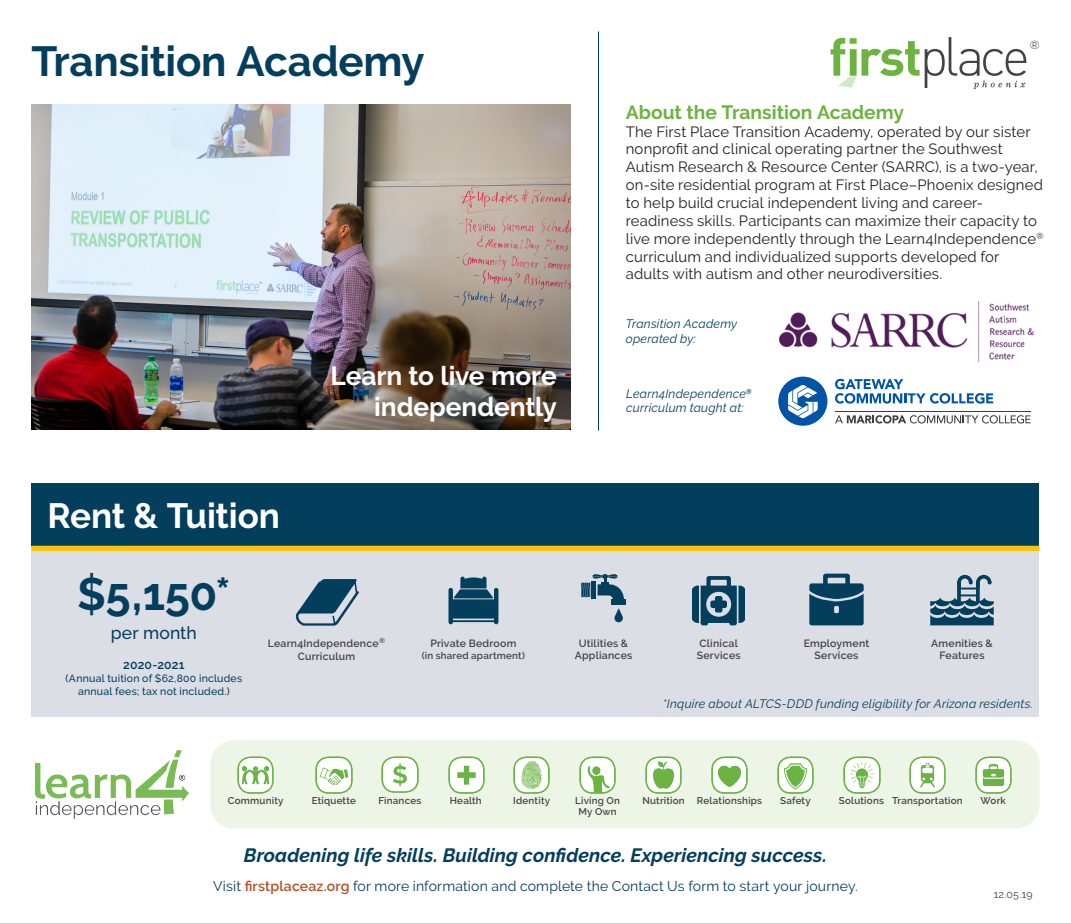
<style>
.page{position:relative;width:1071px;height:924px;background:#fff}
.page>*{position:absolute;margin:0;border:0;box-sizing:border-box;transform-origin:0 0}
.t1{font:700 45.5px "Raleway";color:#033e5d}
.t2{font:700 42px "Raleway";letter-spacing:-.005em;color:#033e5d}
.t3{font:700 35px "Raleway";letter-spacing:-.01em;color:#fff}
.t4{font:700 26.25px/31.5px "Raleway";letter-spacing:-.005em;color:#fff;text-align:right}
.t5{font:italic 700 19.25px "Raleway";letter-spacing:.005em;color:#033e5d}
.TourGreen{font:700 19.25px "Raleway";color:#6cb43f}
.t6{font:500 17.5px "Raleway";letter-spacing:.005em;color:#033e5d}
.TourBody{font:14.88px/17.8px "Raleway";letter-spacing:.01em;color:#231f20}
.t7{font:14px "Raleway";letter-spacing:.015em;color:#033e5d}
.t8{font:italic 12.25px "Raleway";letter-spacing:.02em;color:#033e5d}
.t9{font:600 12.25px "Raleway";letter-spacing:.005em;color:#033e5d}
.t10{font:11.55px "Raleway";color:#434343}
.List3{font:600 10.5px/12.6px "Raleway";letter-spacing:.025em;color:#434343;text-align:center}
.t11{font:500 10.5px/12.6px "Raleway";letter-spacing:.02em;color:#033e5d;text-align:center}
.List5{font:10.5px "Raleway";color:#434343}
.List4{font:600 9.8px "Raleway";letter-spacing:.025em;color:#434343}
.s1{font-weight:600;color:#b34d25}
</style>
<div class="page">
<hr style="left:0;top:923px;width:1071px;height:1px;background:#cac6c6">
<div style="left:210px;top:740px;width:830px;height:88px;background:#edf5e6;border-radius:24px"></div>
<div style="left:32px;top:484px;width:1008px;height:232px;background:#dcdee5"></div>
<div style="left:32px;top:484px;width:1008px;height:62px;background:#033e5d"></div>
<div style="left:32px;top:546px;width:1008px;height:5px;background:#fec210"></div>
<img style="left:32px;top:105px;width:539px;height:325px">
<hr style="left:598px;top:32px;width:1px;height:399px;background:#033e5d">
<svg style="left:831px;top:37px;width:195px;height:52px"></svg>
<img style="left:36px;top:750px;width:153px;height:69px">
<img style="left:779px;top:301px;width:255px;height:61px">
<div style="left:778px;top:377px;width:49px;height:49px;background:#0154a6;border-radius:50%"></div>
<svg style="left:788px;top:385px;width:30px;height:33px"></svg>
<hr style="left:835px;top:411px;width:196px;height:1px;background:#3e3e3f">
<svg style="left:835px;top:415px;width:196px;height:9px"></svg>
<svg style="left:835px;top:379px;width:158px;height:25px"></svg>
<svg style="left:449px;top:577px;width:49px;height:47px"></svg>
<svg style="left:581px;top:574px;width:45px;height:48px"></svg>
<svg style="left:809px;top:574px;width:55px;height:51px"></svg>
<svg style="left:693px;top:576px;width:52px;height:49px"></svg>
<svg style="left:296px;top:579px;width:63px;height:46px"></svg>
<svg style="left:930px;top:575px;width:64px;height:50px"></svg>
<img style="left:381px;top:756px;width:38px;height:37px">
<img style="left:237px;top:756px;width:37px;height:38px">
<img style="left:909px;top:756px;width:37px;height:38px">
<img style="left:975px;top:756px;width:37px;height:38px">
<img style="left:448px;top:756px;width:37px;height:38px">
<img style="left:513px;top:756px;width:37px;height:38px">
<img style="left:579px;top:756px;width:37px;height:38px">
<img style="left:315px;top:756px;width:38px;height:38px">
<img style="left:645px;top:756px;width:37px;height:38px">
<img style="left:711px;top:756px;width:37px;height:38px">
<img style="left:777px;top:756px;width:37px;height:38px">
<img style="left:843px;top:756px;width:38px;height:38px">
<p class="t2" style="left:32px;top:37px;width:395px">Transition Academy</p>
<p class="t4" style="left:330px;top:360px;width:228px">Learn to live more independently</p>
<p class="t10" style="left:1030px;top:38px;width:11px">®</p>
<p class="TourGreen" style="left:626px;top:101px;width:280px">About the Transition Academy</p>
<p class="TourBody" style="left:626px;top:122px;width:419px">The First Place Transition Academy, operated by our sister nonprofit and clinical operating partner the Southwest Autism Research &amp; Resource Center (SARRC), is a two-year, on-site residential program at First Place–Phoenix designed to help build crucial independent living and career&shy;readiness skills. Participants can maximize their capacity to live more independently through the Learn4Independence<sup>® </sup>curriculum and individualized supports developed for adults with autism and other neurodiversities.</p>
<p class="t8" style="left:626px;top:317px;width:113px">Transition Academy</p>
<p class="t8" style="left:626px;top:331px;width:71px">operated by:</p>
<p class="t8" style="left:626px;top:386px;width:127px">Learn4Independence<sup>®</sup></p>
<p class="t8" style="left:626px;top:401px;width:119px">curriculum taught at:</p>
<p class="t3" style="left:47px;top:495px;width:234px">Rent &amp; Tuition</p>
<p class="t1" style="left:77px;top:568px;width:155px">$5,150*</p>
<p class="t6" style="left:111px;top:623px;width:87px">per month</p>
<p class="t9" style="left:123px;top:658px;width:63px">2020-2021</p>
<p class="t11" style="left:66px;top:672px;width:178px">(Annual tuition of $62,800 includes annual fees; tax not included.)</p>
<p class="List3" style="left:268px;top:637px;width:119px">Learn4Independence<sup>®</sup></p>
<p class="List3" style="left:298px;top:650px;width:59px">Curriculum</p>
<p class="List3" style="left:430px;top:637px;width:88px">Private Bedroom</p>
<p class="List4" style="left:422px;top:649px;width:105px">(in shared apartment)</p>
<p class="List3" style="left:575px;top:637px;width:59px">Utilities &amp;<br>Appliances</p>
<p class="List3" style="left:804px;top:637px;width:67px">Employment<br>Services</p>
<p class="List3" style="left:931px;top:637px;width:63px">Amenities &amp;</p>
<p class="List3" style="left:939px;top:649px;width:47px">Features</p>
<p class="t8" style="left:663px;top:696px;width:372px">*Inquire about ALTCS-DDD funding eligibility for Arizona residents.</p>
<p class="List3" style="left:700px;top:637px;width:40px">Clinical</p>
<p class="List3" style="left:697px;top:649px;width:45px">Services</p>
<p class="List4" style="left:228px;top:795px;width:57px">Community</p>
<p class="List4" style="left:378px;top:795px;width:44px">Finances</p>
<p class="List4" style="left:513px;top:795px;width:38px">Identity</p>
<p class="List4" style="left:575px;top:795px;width:46px">Living On</p>
<p class="List4" style="left:642px;top:795px;width:44px">Nutrition</p>
<p class="List4" style="left:697px;top:795px;width:67px">Relationships</p>
<p class="List4" style="left:780px;top:795px;width:32px">Safety</p>
<p class="List4" style="left:839px;top:795px;width:47px">Solutions</p>
<p class="List4" style="left:892px;top:795px;width:72px">Transportation</p>
<p class="List4" style="left:981px;top:795px;width:27px">Work</p>
<p class="List4" style="left:579px;top:806px;width:40px">My Own</p>
<p class="List4" style="left:312px;top:795px;width:46px">Etiquette</p>
<p class="List4" style="left:450px;top:795px;width:33px">Health</p>
<p class="t5" style="left:244px;top:845px;width:585px">Broadening life skills. Building confidence. Experiencing success.</p>
<p class="t7" style="left:213px;top:878px;width:646px">Visit <span class="s1">firstplaceaz.org</span> for more information and complete the Contact Us form to start your journey.</p>
<p class="List5" style="left:994px;top:888px;width:40px">12.05.19</p>
</div>
